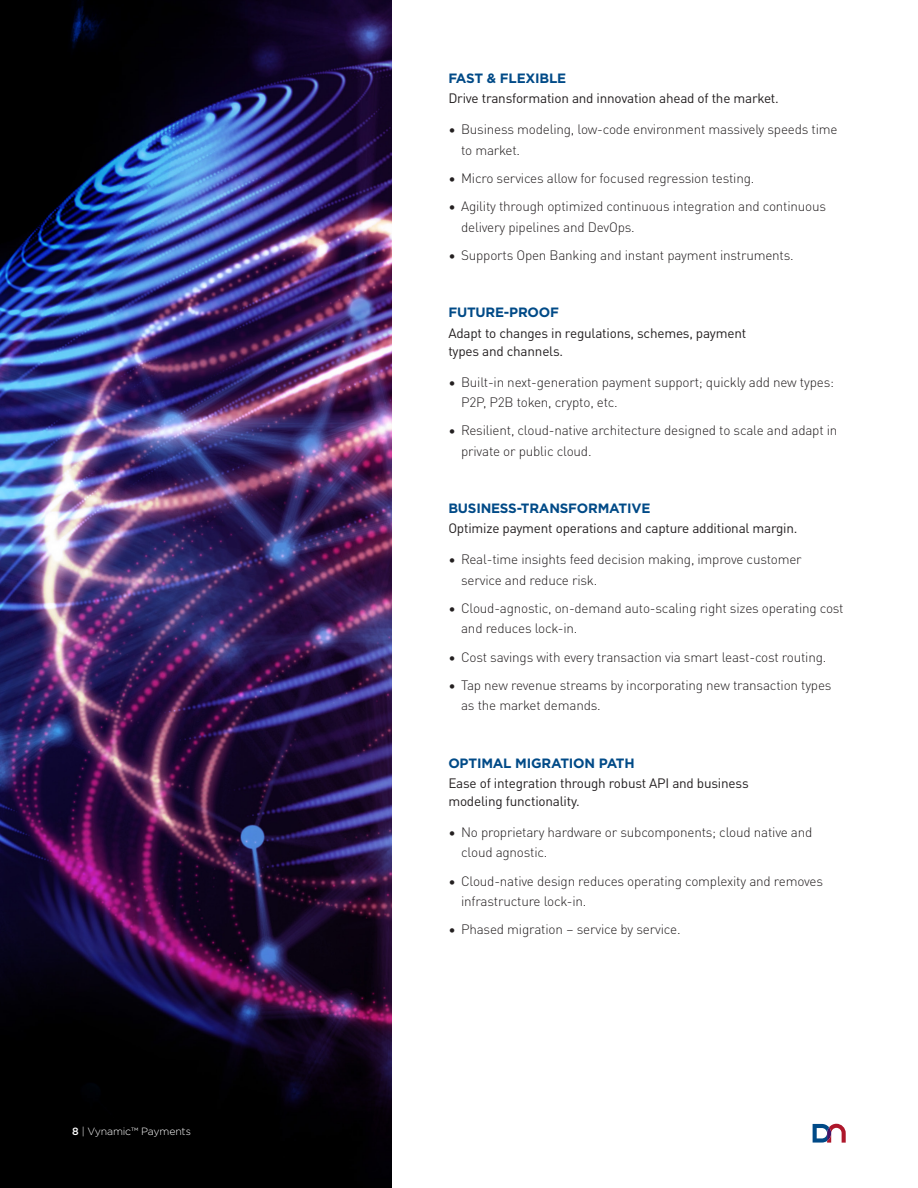
<style>
.page{position:relative;width:918px;height:1188px;background:#fff}
.page>*{position:absolute;margin:0;border:0;box-sizing:border-box;transform-origin:0 0}
.t1{font:300 13.5px/20.2px "DIN Pro";letter-spacing:-.015em;color:#231f20}
.H3___Blue_body_copy{font:13.5px/20.2px "DIN Pro";letter-spacing:-.015em;color:#231f20}
.BC1___Main_body_copy{font:300 10.5px "Gotham";letter-spacing:-.015em;color:#fff}
.s1{font-weight:500}
.s2{font-family:"Gotham";font-weight:700;color:#004a87}
</style>
<div class="page">
<img style="left:0;top:0;width:392px;height:1188px">
<svg style="left:813px;top:1124px;width:33px;height:19px"></svg>
<p class="BC1___Main_body_copy" style="left:72px;top:1125px;width:120px"><span class="s1">8</span> | Vynamic™ Payments</p>
<p class="H3___Blue_body_copy" style="left:448px;top:67px;width:332px"><span class="s2">FAST &amp; FLEXIBLE<br></span>Drive transformation and innovation ahead of the market.</p>
<p class="t1" style="left:461px;top:119px;width:378px;text-indent:-13px">• Business modeling, low-code environment massively speeds time to market.</p>
<p class="t1" style="left:448px;top:167px;width:308px">• Micro services allow for focused regression testing.</p>
<p class="t1" style="left:461px;top:195px;width:367px;text-indent:-13px">• Agility through optimized continuous integration and continuous delivery pipelines and DevOps.</p>
<p class="t1" style="left:448px;top:244px;width:347px">• Supports Open Banking and instant payment instruments.</p>
<p class="H3___Blue_body_copy" style="left:448px;top:302px;width:299px"><span class="s2">FUTURE-PROOF<br></span>Adapt to changes in regulations, schemes, payment</p>
<p class="H3___Blue_body_copy" style="left:448px;top:340px;width:116px">types and channels.</p>
<p class="t1" style="left:461px;top:371px;width:374px;text-indent:-13px">• Built-in next-generation payment support; quickly add new types:<br>P2P, P2B token, crypto, etc.</p>
<p class="t1" style="left:461px;top:419px;width:378px;text-indent:-13px">• Resilient, cloud-native architecture designed to scale and adapt in private or public cloud.</p>
<p class="H3___Blue_body_copy" style="left:448px;top:497px;width:351px"><span class="s2">BUSINESS-TRANSFORMATIVE<br></span>Optimize payment operations and capture additional margin.</p>
<p class="t1" style="left:461px;top:549px;width:342px;text-indent:-13px">• Real-time insights feed decision making, improve customer service and reduce risk.</p>
<p class="t1" style="left:461px;top:597px;width:384px;text-indent:-13px">• Cloud-agnostic, on-demand auto-scaling right sizes operating cost and reduces lock-in.</p>
<p class="t1" style="left:448px;top:646px;width:380px">• Cost savings with every transaction via smart least-cost routing.</p>
<p class="t1" style="left:461px;top:674px;width:372px;text-indent:-13px">• Tap new revenue streams by incorporating new transaction types as the market demands.</p>
<p class="H3___Blue_body_copy" style="left:448px;top:752px;width:302px"><span class="s2">OPTIMAL MIGRATION PATH<br></span>Ease of integration through robust API and business</p>
<p class="H3___Blue_body_copy" style="left:448px;top:790px;width:133px">modeling functionality.</p>
<p class="t1" style="left:461px;top:821px;width:353px;text-indent:-13px">• No proprietary hardware or subcomponents; cloud native and cloud agnostic.</p>
<p class="t1" style="left:461px;top:870px;width:363px;text-indent:-13px">• Cloud-native design reduces operating complexity and removes infrastructure lock-in.</p>
<p class="t1" style="left:448px;top:918px;width:234px">• Phased migration – service by service.</p>
</div>
